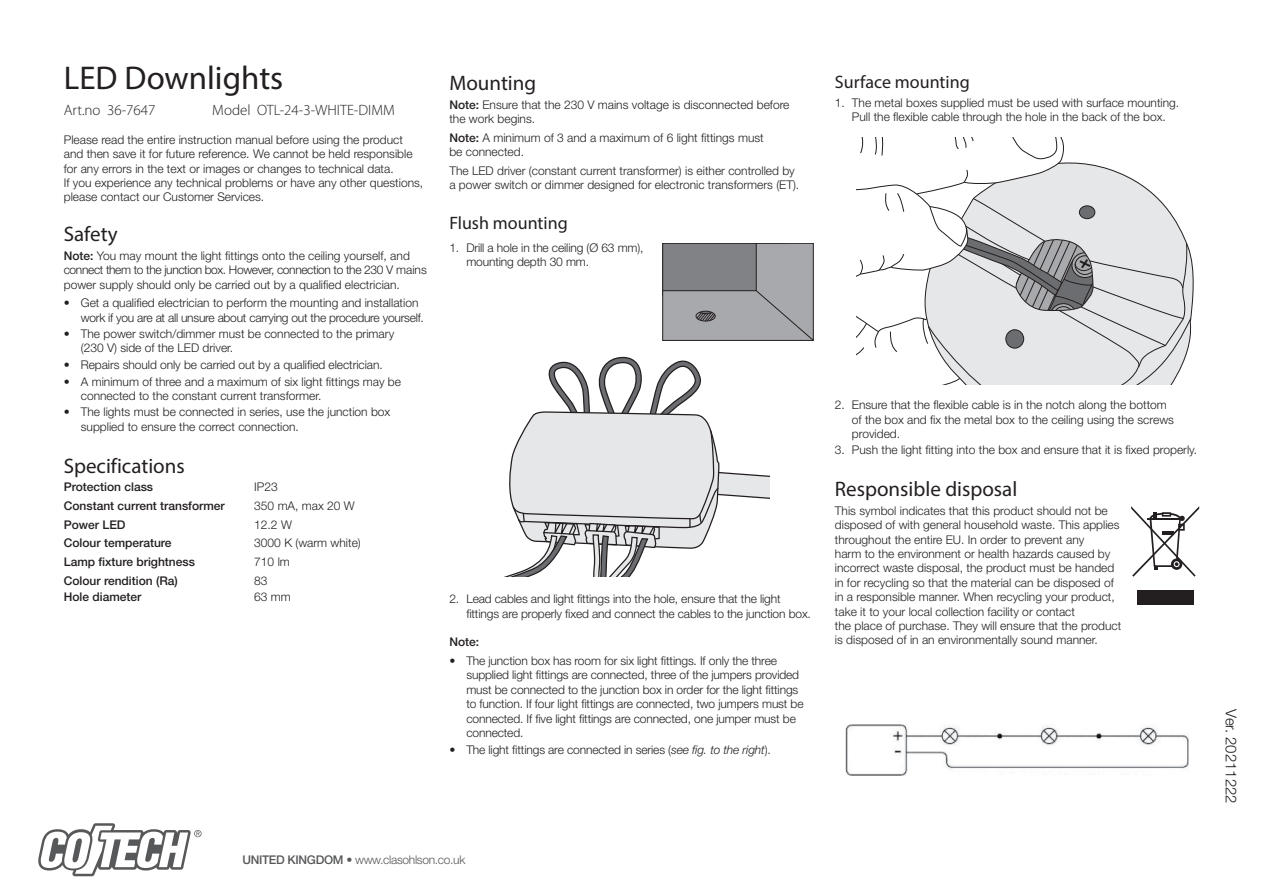
<style>
.page{position:relative;width:1263px;height:893px;background:#fff}
.page>*{position:absolute;margin:0;border:0;box-sizing:border-box;transform-origin:0 0}
.t1{font:33px "Myriad Pro";color:#231f20}
.t2{font:21px "Myriad Pro";color:#231f20}
.t3{font:18px "Myriad Pro";color:#231f20}
.t4{font:300 15px "Myriad Pro";color:#231f20}
.t5{font:300 15px "Helvetica Neue LT Std";color:#231f20}
.t6{font:300 12px/14.4px "Helvetica Neue LT Std";color:#231f20}
.t7{font:500 12px "Helvetica Neue LT Std";color:#231f20}
.t8{font:300 12px "Helvetica Neue LT Std";letter-spacing:-.025em;color:#57585a}
.s1{font-weight:500}
.s2{font-style:italic}
</style>
<div class="page">
<svg style="left:38px;top:823px;width:164px;height:53px"></svg>
<svg style="left:1131px;top:506px;width:68px;height:71px"></svg>
<div style="left:1137px;top:591px;width:56px;height:14px;background:#231f20"></div>
<svg style="left:504px;top:356px;width:265px;height:221px"></svg>
<svg style="left:856px;top:137px;width:336px;height:248px"></svg>
<img style="left:846px;top:724px;width:342px;height:51px">
<svg style="left:662px;top:243px;width:152px;height:98px;background:#95969a"></svg>
<div style="left:696px;top:311px;width:19px;height:10px;border:1px solid #231f20;border-radius:50%"></div>
<h1 class="t1" style="left:64px;top:57px;width:221px">LED Downlights</h1>
<p class="t4" style="left:64px;top:102px;width:93px">Art.no 36-7647</p>
<p class="t4" style="left:212px;top:102px;width:184px">Model OTL-24-3-WHITE-DIMM</p>
<p class="t6" style="left:64px;top:132px;width:361px">Please read the entire instruction manual before using the product and then save it for future reference. We cannot be held responsible for any errors in the text or images or changes to technical data.<br>If you experience any technical problems or have any other questions, please contact our Customer Services.</p>
<h2 class="t2" style="left:64px;top:221px;width:55px">Safety</h2>
<p class="t6" style="left:64px;top:248px;width:365px"><span class="s1">Note:</span> You may mount the light fittings onto the ceiling yourself, and connect them to the junction box. However, connection to the 230 V mains power supply should only be carried out by a qualified electrician.</p>
<p class="t6" style="left:81px;top:295px;width:345px;text-indent:-17px">• Get a qualified electrician to perform the mounting and installation work if you are at all unsure about carrying out the procedure yourself.</p>
<p class="t6" style="left:81px;top:326px;width:315px;text-indent:-17px">• The power switch/dimmer must be connected to the primary (230 V) side of the LED driver.</p>
<p class="t6" style="left:64px;top:357px;width:321px">• Repairs should only be carried out by a qualified electrician.</p>
<p class="t6" style="left:81px;top:374px;width:322px;text-indent:-17px">• A minimum of three and a maximum of six light fittings may be connected to the constant current transformer.</p>
<p class="t6" style="left:81px;top:405px;width:311px;text-indent:-17px">• The lights must be connected in series, use the junction box supplied to ensure the correct connection.</p>
<h2 class="t2" style="left:64px;top:453px;width:123px">Specifications</h2>
<p class="t7" style="left:64px;top:480px;width:91px">Protection class</p>
<p class="t6" style="left:254px;top:480px;width:25px">IP23</p>
<p class="t7" style="left:64px;top:498px;width:162px">Constant current transformer</p>
<p class="t6" style="left:254px;top:498px;width:102px">350 mA, max 20 W</p>
<p class="t7" style="left:64px;top:517px;width:63px">Power LED</p>
<p class="t6" style="left:254px;top:517px;width:39px">12.2 W</p>
<p class="t7" style="left:64px;top:536px;width:109px">Colour temperature</p>
<p class="t6" style="left:254px;top:535px;width:108px">3000 K (warm white)</p>
<p class="t7" style="left:64px;top:554px;width:133px">Lamp fixture brightness</p>
<p class="t6" style="left:254px;top:554px;width:37px">710 lm</p>
<p class="t7" style="left:64px;top:573px;width:116px">Colour rendition (Ra)</p>
<p class="t6" style="left:254px;top:573px;width:15px">83</p>
<p class="t7" style="left:64px;top:590px;width:79px">Hole diameter</p>
<p class="t6" style="left:254px;top:589px;width:38px">63 mm</p>
<h2 class="t2" style="left:449px;top:70px;width:88px">Mounting</h2>
<p class="t6" style="left:449px;top:97px;width:342px"><span class="s1">Note:</span> Ensure that the 230 V mains voltage is disconnected before the work begins.</p>
<p class="t6" style="left:449px;top:130px;width:316px"><span class="s1">Note:</span> A minimum of 3 and a maximum of 6 light fittings must be connected.</p>
<p class="t6" style="left:449px;top:163px;width:351px">The LED driver (constant current transformer) is either controlled by a power switch or dimmer designed for electronic transformers (ET).</p>
<h3 class="t3" style="left:449px;top:212px;width:120px">Flush mounting</h3>
<p class="t6" style="left:466px;top:240px;width:179px;text-indent:-17px">1. Drill a hole in the ceiling (Ø 63 mm), mounting depth 30 mm.</p>
<p class="t6" style="left:466px;top:592px;width:346px;text-indent:-17px">2. Lead cables and light fittings into the hole, ensure that the light fittings are properly fixed and connect the cables to the junction box.</p>
<p class="t7" style="left:449px;top:635px;width:31px">Note:</p>
<p class="t6" style="left:466px;top:653px;width:339px;text-indent:-17px">• The junction box has room for six light fittings. If only the three supplied light fittings are connected, three of the jumpers provided must be connected to the junction box in order for the light fittings to function. If four light fittings are connected, two jumpers must be connected. If five light fittings are connected, one jumper must be connected.</p>
<p class="t6" style="left:449px;top:742px;width:323px">• The light fittings are connected in series (<span class="s2">see fig. to the right</span>).</p>
<h3 class="t3" style="left:835px;top:71px;width:136px">Surface mounting</h3>
<p class="t6" style="left:835px;top:95px;width:346px;text-align:center">1. The metal boxes supplied must be used with surface mounting.<br>Pull the flexible cable through the hole in the back of the box.</p>
<p class="t6" style="left:852px;top:397px;width:324px;text-indent:-17px">2. Ensure that the flexible cable is in the notch along the bottom of the box and fix the metal box to the ceiling using the screws provided.</p>
<p class="t6" style="left:835px;top:443px;width:364px">3. Push the light fitting into the box and ensure that it is fixed properly.</p>
<h2 class="t2" style="left:835px;top:476px;width:184px">Responsible disposal</h2>
<p class="t6" style="left:835px;top:503px;width:288px">This symbol indicates that this product should not be disposed of with general household waste. This applies throughout the entire EU. In order to prevent any<br>harm to the environment or health hazards caused by incorrect waste disposal, the product must be handed in for recycling so that the material can be disposed of in a responsible manner. When recycling your product, take it to your local collection facility or contact<br>the place of purchase. They will ensure that the product is disposed of in an environmentally sound manner.</p>
<p class="t8" style="left:242px;top:852px;width:225px"><span class="s1">UNITED KINGDOM •</span> www.clasohlson.co.uk</p>
<p class="t5" style="left:1240px;top:709px;width:96px;rotate:90deg">Ver. 20211222</p>
</div>
